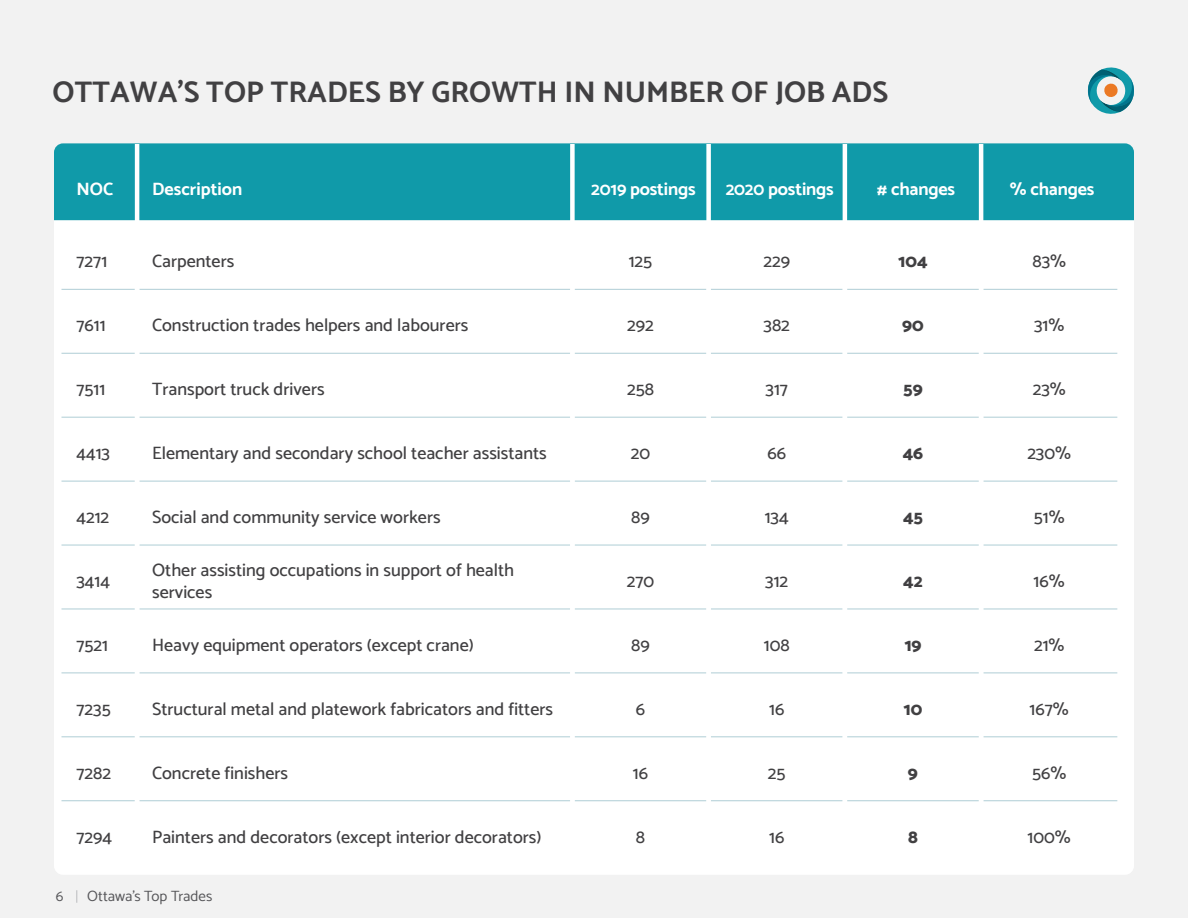
<style>
.page{position:relative;width:1188px;height:918px;background:#f2f2f2}
.page>*{position:absolute;margin:0;border:0;box-sizing:border-box;transform-origin:0 0}
.t1{font:700 30px "Catamaran";color:#414042}
.t2{font:500 18px/21.6px "Catamaran";color:#414042}
.t3{font:700 18px "Catamaran";letter-spacing:-.01em;color:#fff}
.t4{font:800 18px "Catamaran";color:#414042}
.t5{font:15px "Catamaran";color:#565659}
</style>
<div class="page">
<svg style="left:76px;top:890px;width:1px;height:13px"></svg>
<div style="left:54px;top:151px;width:1080px;height:724px;background:#fff;border-radius:9px"></div>
<div style="left:54px;top:143px;width:1080px;height:77px;background:#109aa9"></div>
<hr style="left:62px;top:289px;width:73px;height:1px;background:#b8d3da">
<hr style="left:139px;top:289px;width:431px;height:1px;background:#b8d3da">
<hr style="left:575px;top:289px;width:131px;height:1px;background:#b8d3da">
<hr style="left:711px;top:289px;width:132px;height:1px;background:#b8d3da">
<hr style="left:847px;top:289px;width:132px;height:1px;background:#b8d3da">
<hr style="left:983px;top:289px;width:134px;height:1px;background:#b8d3da">
<hr style="left:62px;top:353px;width:73px;height:1px;background:#b8d3da">
<hr style="left:139px;top:353px;width:431px;height:1px;background:#b8d3da">
<hr style="left:575px;top:353px;width:131px;height:1px;background:#b8d3da">
<hr style="left:711px;top:353px;width:132px;height:1px;background:#b8d3da">
<hr style="left:847px;top:353px;width:132px;height:1px;background:#b8d3da">
<hr style="left:983px;top:353px;width:134px;height:1px;background:#b8d3da">
<hr style="left:62px;top:417px;width:73px;height:1px;background:#b8d3da">
<hr style="left:139px;top:417px;width:431px;height:1px;background:#b8d3da">
<hr style="left:575px;top:417px;width:131px;height:1px;background:#b8d3da">
<hr style="left:711px;top:417px;width:132px;height:1px;background:#b8d3da">
<hr style="left:847px;top:417px;width:132px;height:1px;background:#b8d3da">
<hr style="left:983px;top:417px;width:134px;height:1px;background:#b8d3da">
<hr style="left:62px;top:481px;width:73px;height:1px;background:#b8d3da">
<hr style="left:139px;top:481px;width:431px;height:1px;background:#b8d3da">
<hr style="left:575px;top:481px;width:131px;height:1px;background:#b8d3da">
<hr style="left:711px;top:481px;width:132px;height:1px;background:#b8d3da">
<hr style="left:847px;top:481px;width:132px;height:1px;background:#b8d3da">
<hr style="left:983px;top:481px;width:134px;height:1px;background:#b8d3da">
<hr style="left:62px;top:544px;width:73px;height:2px;background:#b8d3da">
<hr style="left:139px;top:544px;width:431px;height:2px;background:#b8d3da">
<hr style="left:575px;top:544px;width:131px;height:2px;background:#b8d3da">
<hr style="left:711px;top:544px;width:132px;height:2px;background:#b8d3da">
<hr style="left:847px;top:544px;width:132px;height:2px;background:#b8d3da">
<hr style="left:983px;top:544px;width:134px;height:2px;background:#b8d3da">
<hr style="left:62px;top:608px;width:73px;height:2px;background:#b8d3da">
<hr style="left:139px;top:608px;width:431px;height:2px;background:#b8d3da">
<hr style="left:575px;top:608px;width:131px;height:2px;background:#b8d3da">
<hr style="left:711px;top:608px;width:132px;height:2px;background:#b8d3da">
<hr style="left:847px;top:608px;width:132px;height:2px;background:#b8d3da">
<hr style="left:983px;top:608px;width:134px;height:2px;background:#b8d3da">
<hr style="left:62px;top:672px;width:73px;height:1px;background:#b8d3da">
<hr style="left:139px;top:672px;width:431px;height:1px;background:#b8d3da">
<hr style="left:575px;top:672px;width:131px;height:1px;background:#b8d3da">
<hr style="left:711px;top:672px;width:132px;height:1px;background:#b8d3da">
<hr style="left:847px;top:672px;width:132px;height:1px;background:#b8d3da">
<hr style="left:983px;top:672px;width:134px;height:1px;background:#b8d3da">
<hr style="left:62px;top:736px;width:73px;height:1px;background:#b8d3da">
<hr style="left:139px;top:736px;width:431px;height:1px;background:#b8d3da">
<hr style="left:575px;top:736px;width:131px;height:1px;background:#b8d3da">
<hr style="left:711px;top:736px;width:132px;height:1px;background:#b8d3da">
<hr style="left:847px;top:736px;width:132px;height:1px;background:#b8d3da">
<hr style="left:983px;top:736px;width:134px;height:1px;background:#b8d3da">
<hr style="left:62px;top:800px;width:73px;height:1px;background:#b8d3da">
<hr style="left:139px;top:800px;width:431px;height:1px;background:#b8d3da">
<hr style="left:575px;top:800px;width:131px;height:1px;background:#b8d3da">
<hr style="left:711px;top:800px;width:132px;height:1px;background:#b8d3da">
<hr style="left:847px;top:800px;width:132px;height:1px;background:#b8d3da">
<hr style="left:983px;top:800px;width:134px;height:1px;background:#b8d3da">
<div style="left:570px;top:144px;width:5px;height:81px;background:#fff"></div>
<div style="left:706px;top:144px;width:5px;height:81px;background:#fff"></div>
<hr style="left:843px;top:144px;width:4px;height:81px;background:#fff">
<hr style="left:979px;top:144px;width:4px;height:81px;background:#fff">
<hr style="left:135px;top:144px;width:4px;height:81px;background:#fff">
<svg style="left:1087px;top:67px;width:47px;height:47px"></svg>
<p class="t1" style="left:53px;top:69px;width:837px">OTTAWA’S TOP TRADES BY GROWTH IN NUMBER OF JOB ADS</p>
<p class="t3" style="left:76px;top:175px;width:38px">NOC</p>
<p class="t3" style="left:152px;top:175px;width:92px">Description</p>
<p class="t3" style="left:591px;top:175px;width:106px">2019 postings</p>
<p class="t3" style="left:726px;top:175px;width:110px">2020 postings</p>
<p class="t3" style="left:877px;top:175px;width:80px"># changes</p>
<p class="t3" style="left:1010px;top:175px;width:86px">% changes</p>
<p class="t2" style="left:76px;top:250px;width:32px">7271</p>
<p class="t2" style="left:152px;top:250px;width:84px">Carpenters</p>
<p class="t2" style="left:629px;top:250px;width:25px">125</p>
<p class="t2" style="left:763px;top:250px;width:28px">229</p>
<p class="t4" style="left:898px;top:248px;width:31px">104</p>
<p class="t2" style="left:1032px;top:250px;width:35px">83%</p>
<p class="t2" style="left:76px;top:314px;width:31px">7611</p>
<p class="t2" style="left:152px;top:314px;width:318px">Construction trades helpers and labourers</p>
<p class="t2" style="left:627px;top:314px;width:28px">292</p>
<p class="t2" style="left:764px;top:314px;width:28px">382</p>
<p class="t4" style="left:902px;top:311px;width:23px">90</p>
<p class="t2" style="left:1034px;top:314px;width:32px">31%</p>
<p class="t2" style="left:76px;top:378px;width:30px">7511</p>
<p class="t2" style="left:152px;top:378px;width:174px">Transport truck drivers</p>
<p class="t2" style="left:627px;top:378px;width:28px">258</p>
<p class="t2" style="left:766px;top:378px;width:24px">317</p>
<p class="t4" style="left:903px;top:375px;width:21px">59</p>
<p class="t2" style="left:1033px;top:378px;width:35px">23%</p>
<p class="t2" style="left:76px;top:442px;width:35px">4413</p>
<p class="t2" style="left:152px;top:442px;width:396px">Elementary and secondary school teacher assistants</p>
<p class="t2" style="left:631px;top:442px;width:21px">20</p>
<p class="t2" style="left:767px;top:442px;width:20px">66</p>
<p class="t4" style="left:903px;top:439px;width:22px">46</p>
<p class="t2" style="left:1027px;top:442px;width:45px">230%</p>
<p class="t2" style="left:76px;top:506px;width:34px">4212</p>
<p class="t2" style="left:152px;top:506px;width:290px">Social and community service workers</p>
<p class="t2" style="left:631px;top:506px;width:20px">89</p>
<p class="t2" style="left:765px;top:506px;width:25px">134</p>
<p class="t4" style="left:903px;top:503px;width:21px">45</p>
<p class="t2" style="left:1034px;top:506px;width:32px">51%</p>
<p class="t2" style="left:76px;top:570px;width:35px">3414</p>
<p class="t2" style="left:152px;top:559px;width:364px">Other assisting occupations in support of health services</p>
<p class="t2" style="left:627px;top:570px;width:29px">270</p>
<p class="t2" style="left:765px;top:570px;width:24px">312</p>
<p class="t4" style="left:903px;top:567px;width:21px">42</p>
<p class="t2" style="left:1034px;top:570px;width:33px">16%</p>
<p class="t2" style="left:76px;top:634px;width:33px">7521</p>
<p class="t2" style="left:152px;top:634px;width:323px">Heavy equipment operators (except crane)</p>
<p class="t2" style="left:631px;top:634px;width:20px">89</p>
<p class="t2" style="left:764px;top:634px;width:27px">108</p>
<p class="t4" style="left:904px;top:631px;width:19px">19</p>
<p class="t2" style="left:1034px;top:634px;width:32px">21%</p>
<p class="t2" style="left:76px;top:697px;width:36px">7235</p>
<p class="t2" style="left:152px;top:697px;width:403px">Structural metal and platework fabricators and fitters</p>
<p class="t2" style="left:636px;top:697px;width:11px">6</p>
<p class="t2" style="left:769px;top:697px;width:17px">16</p>
<p class="t4" style="left:904px;top:695px;width:20px">10</p>
<p class="t2" style="left:1030px;top:697px;width:41px">167%</p>
<p class="t2" style="left:76px;top:761px;width:36px">7282</p>
<p class="t2" style="left:152px;top:761px;width:138px">Concrete finishers</p>
<p class="t2" style="left:633px;top:761px;width:17px">16</p>
<p class="t2" style="left:768px;top:761px;width:19px">25</p>
<p class="t4" style="left:908px;top:759px;width:12px">9</p>
<p class="t2" style="left:1032px;top:761px;width:36px">56%</p>
<p class="t2" style="left:76px;top:825px;width:37px">7294</p>
<p class="t2" style="left:152px;top:825px;width:391px">Painters and decorators (except interior decorators)</p>
<p class="t2" style="left:636px;top:825px;width:11px">8</p>
<p class="t2" style="left:769px;top:825px;width:17px">16</p>
<p class="t4" style="left:908px;top:823px;width:11px">8</p>
<p class="t2" style="left:1028px;top:825px;width:45px">100%</p>
<p class="t5" style="left:56px;top:885px;width:9px">6</p>
<p class="t5" style="left:87px;top:885px;width:127px">Ottawa’s Top Trades</p>
</div>
